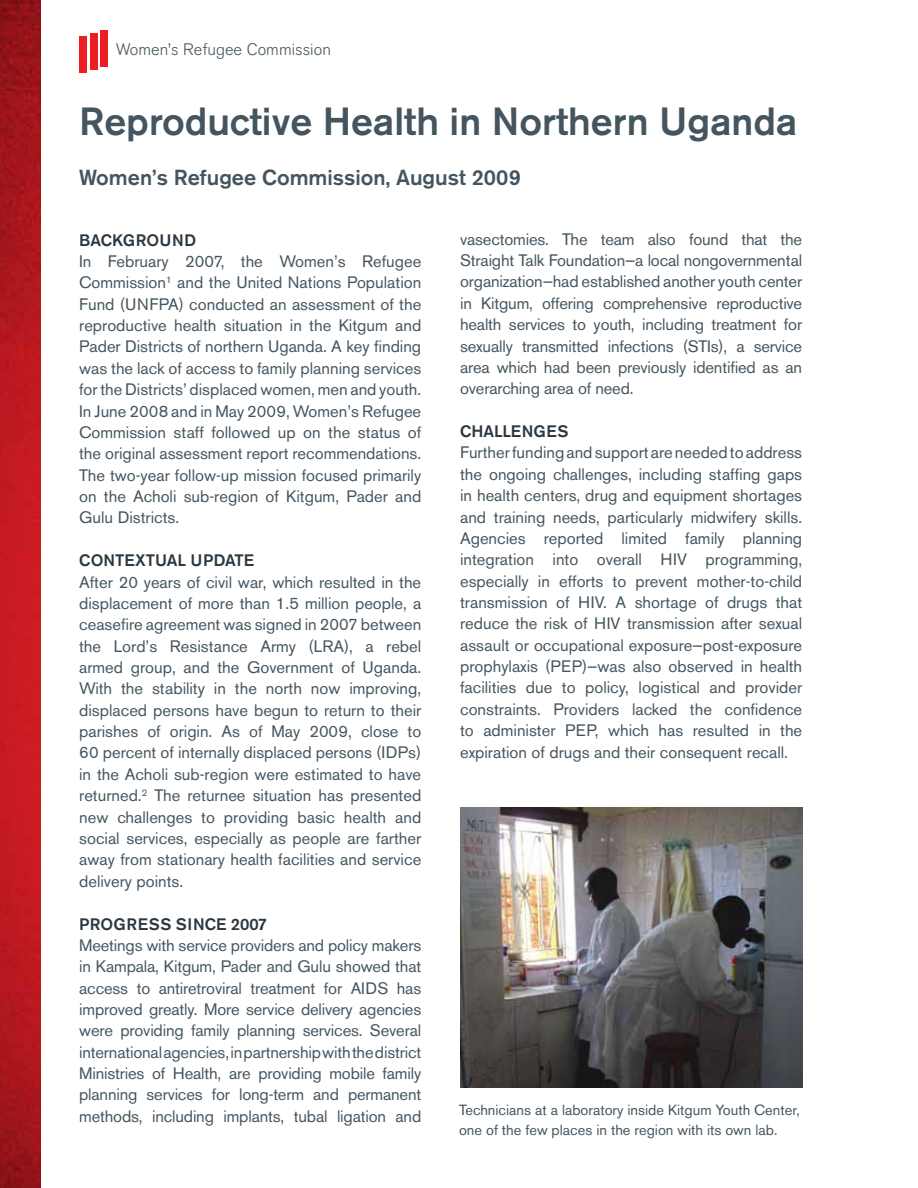
<style>
.page{position:relative;width:918px;height:1188px;background:#fff}
.page>*{position:absolute;margin:0;border:0;box-sizing:border-box;transform-origin:0 0}
.t1{font:500 39px "Akzidenz Grotesk BE";color:#455560}
.t2{font:500 21.6px "Akzidenz Grotesk BE";color:#455560}
.t3{font:16.5px/21.3px "Akzidenz Grotesk BE";color:#455560;text-align:justify}
.t4{font:500 16.5px "Akzidenz Grotesk BE";color:#2c3841}
.t5{font:300 16.5px "Akzidenz Grotesk BE";color:#455560}
.t6{font:500 16.5px "Akzidenz Grotesk BE";letter-spacing:.02em;color:#2c3841}
.t7{font:14.7px/19.8px "Akzidenz Grotesk BE";color:#455560}
</style>
<div class="page">
<div style="left:80px;top:36px;width:7px;height:37px;background:#ed1d24"></div>
<div style="left:100px;top:30px;width:8px;height:37px;background:#ed1d24"></div>
<div style="left:90px;top:33px;width:8px;height:36px;background:#ed1d24"></div>
<img style="left:0;top:0;width:40px;height:1188px">
<img style="left:460px;top:808px;width:342px;height:280px">
<p class="t5" style="left:116px;top:40px;width:216px">Women’s Refugee Commission</p>
<h1 class="t1" style="left:79px;top:98px;width:720px">Reproductive Health in Northern Uganda</h1>
<h2 class="t2" style="left:79px;top:165px;width:443px">Women’s Refugee Commission, August 2009</h2>
<p class="t4" style="left:79px;top:230px;width:118px">BACKGROUND</p>
<p class="t3" style="left:79px;top:251px;width:344px">In February 2007, the Women’s Refugee Commission<sup>1</sup> and the United Nations Population Fund (UNFPA) conducted an assessment of the reproductive health situation in the Kitgum and Pader Districts of northern Uganda. A key finding was the lack of access to family planning services for the Districts’ displaced women, men and youth.<br>In June 2008 and in May 2009, Women’s Refugee Commission staff followed up on the status of the original assessment report recommendations.<br>The two-year follow-up mission focused primarily on the Acholi sub-region of Kitgum, Pader and Gulu Districts.</p>
<p class="t4" style="left:79px;top:550px;width:177px">CONTEXTUAL UPDATE</p>
<p class="t3" style="left:79px;top:571px;width:344px">After 20 years of civil war, which resulted in the displacement of more than 1.5 million people, a ceasefire agreement was signed in 2007 between the Lord’s Resistance Army (LRA), a rebel armed group, and the Government of Uganda.<br>With the stability in the north now improving, displaced persons have begun to return to their parishes of origin. As of May 2009, close to 60 percent of internally displaced persons (IDPs) in the Acholi sub-region were estimated to have returned.<sup>2</sup> The returnee situation has presented new challenges to providing basic health and social services, especially as people are farther away from stationary health facilities and service delivery points.</p>
<p class="t6" style="left:79px;top:914px;width:190px">PROGRESS SINCE 2007</p>
<p class="t3" style="left:79px;top:935px;width:344px">Meetings with service providers and policy makers in Kampala, Kitgum, Pader and Gulu showed that access to antiretroviral treatment for AIDS has improved greatly. More service delivery agencies were providing family planning services. Several international agencies, in partnership with the district Ministries of Health, are providing mobile family planning services for long-term and permanent methods, including implants, tubal ligation and</p>
<p class="t3" style="left:460px;top:228px;width:344px">vasectomies. The team also found that the Straight Talk Foundation—a local nongovernmental organization—had established another youth center in Kitgum, offering comprehensive reproductive health services to youth, including treatment for sexually transmitted infections (STIs), a service area which had been previously identified as an overarching area of need.</p>
<p class="t4" style="left:460px;top:421px;width:110px">CHALLENGES</p>
<p class="t3" style="left:460px;top:442px;width:344px">Further funding and support are needed to address the ongoing challenges, including staffing gaps in health centers, drug and equipment shortages and training needs, particularly midwifery skills.<br>Agencies reported limited family planning integration into overall HIV programming, especially in efforts to prevent mother-to-child transmission of HIV. A shortage of drugs that reduce the risk of HIV transmission after sexual assault or occupational exposure—post-exposure prophylaxis (PEP)—was also observed in health facilities due to policy, logistical and provider constraints. Providers lacked the confidence to administer PEP, which has resulted in the expiration of drugs and their consequent recall.</p>
<p class="t7" style="left:459px;top:1100px;width:342px">Technicians at a laboratory inside Kitgum Youth Center, one of the few places in the region with its own lab.</p>
</div>
